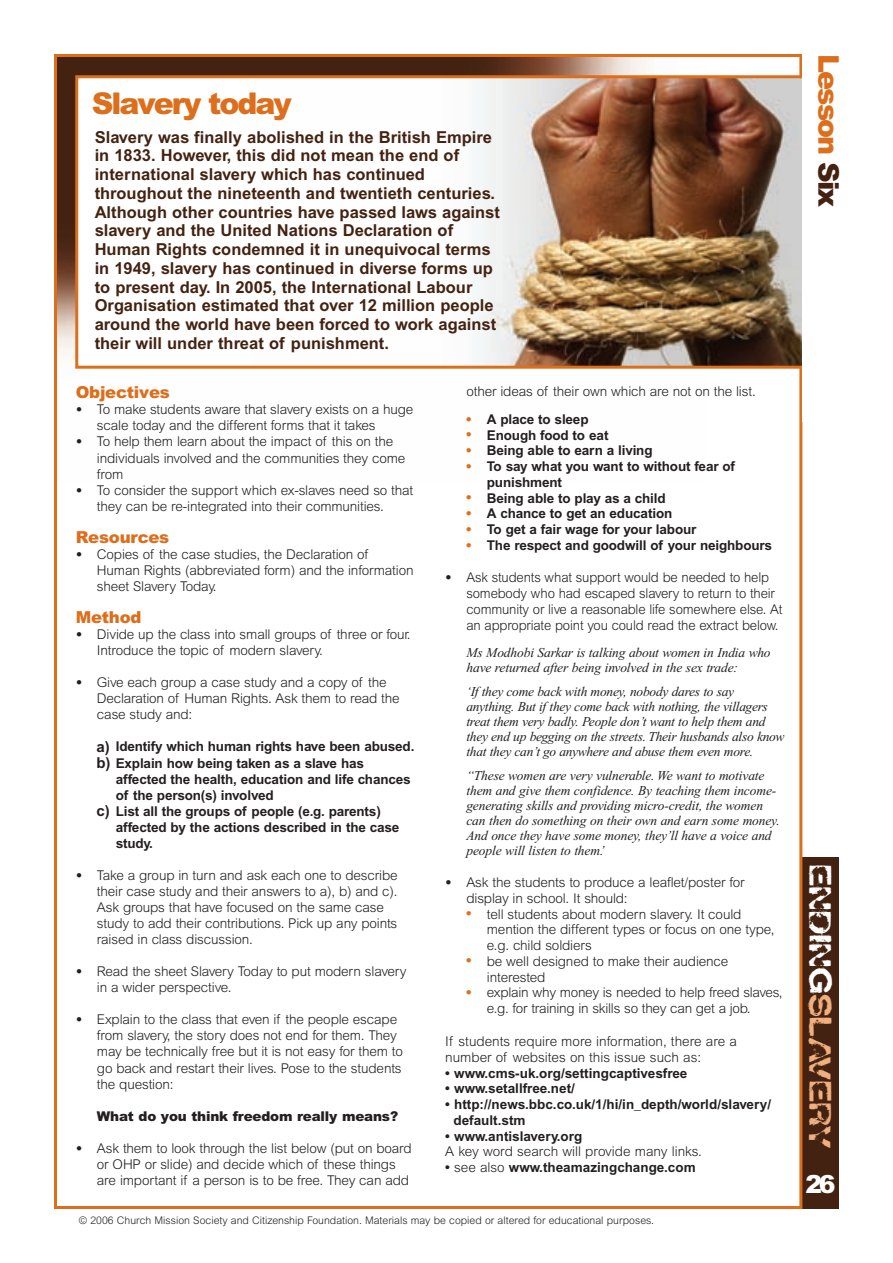
<style>
.page{position:relative;width:893px;height:1263px;background:#fff}
.page>*{position:absolute;margin:0;border:0;box-sizing:border-box;transform-origin:0 0}
.t1{font:30px "Horse Puke";color:#efaf7e;scale:1.23 1}
.t2{font:900 30px "Arial";letter-spacing:-.065em;color:#dd6e1c}
.t3{font:900 28.5px "Arial";letter-spacing:-.065em;color:#dd6e1c}
.t4{font:900 25.05px "Arial";color:#fff}
.t5{font:700 16.5px/18.8px "Arial";color:#421}
.t6{font:900 16.5px "Arial";letter-spacing:-.015em;color:#dd6e1c}
.t7{font:700 15px/16px "Arial";color:#231f20}
.t8{font:300 13.5px/16px "Arial";letter-spacing:-.01em;color:#231f20}
.t9{font:700 13.5px/15.8px "Arial";letter-spacing:-.01em;color:#231f20}
.t10{font:italic 13.5px/15px "Times New Roman";letter-spacing:-.01em;color:#231f20}
.t11{font:900 13.5px "Arial";letter-spacing:-.015em;color:#231f20}
.t12{font:900 13.5px/15.8px "Arial";color:#dd6e1c;text-align:justify}
.t13{font:300 10.5px "Arial";color:#231f20}
.s1{font-weight:900}
.s2{font-weight:300}
.s3{color:#421}
.s4{color:#fff}
</style>
<div class="page">
<div style="left:802px;top:857px;width:37px;height:352px;background:#421"></div>
<img style="left:58px;top:58px;width:591px;height:297px">
<div style="left:77px;top:77px;width:749px;height:290px;background:#fff"></div>
<img style="left:474px;top:79px;width:328px;height:286px">
<div style="left:75px;top:75px;width:753px;height:294px;border:3px solid #dd6e1c"></div>
<div style="left:802px;top:54px;width:54px;height:368px;background:#fff"></div>
<h1 class="t2" style="left:92px;top:86px;width:202px">Slavery today</h1>
<p class="t5" style="left:95px;top:129px;width:407px">Slavery was finally abolished in the British Empire in 1833. However, this did not mean the end of international slavery which has continued throughout the nineteenth and twentieth centuries.<br>Although other countries have passed laws against slavery and the United Nations Declaration of Human Rights condemned it in unequivocal terms in 1949, slavery has continued in diverse forms up to present day. In 2005, the International Labour Organisation estimated that over 12 million people around the world have been forced to work against their will under threat of punishment.</p>
<p class="t6" style="left:76px;top:383px;width:96px">Objectives</p>
<p class="t8" style="left:97px;top:403px;width:318px;text-indent:-21px"><span class="s1">•</span> To make students aware that slavery exists on a huge scale today and the different forms that it takes</p>
<p class="t8" style="left:97px;top:435px;width:310px;text-indent:-21px"><span class="s1">•</span> To help them learn about the impact of this on the individuals involved and the communities they come from</p>
<p class="t8" style="left:97px;top:483px;width:318px;text-indent:-21px"><span class="s1">•</span> To consider the support which ex-slaves need so that they can be re-integrated into their communities.</p>
<p class="t6" style="left:76px;top:527px;width:95px">Resources</p>
<p class="t8" style="left:97px;top:547px;width:318px;text-indent:-21px"><span class="s1">•</span> Copies of the case studies, the Declaration of<br>Human Rights (abbreviated form) and the information sheet Slavery Today.</p>
<p class="t6" style="left:76px;top:608px;width:67px">Method</p>
<p class="t8" style="left:97px;top:628px;width:315px;text-indent:-21px"><span class="s1">•</span> Divide up the class into small groups of three or four.<br>Introduce the topic of modern slavery.</p>
<p class="t8" style="left:97px;top:676px;width:304px;text-indent:-21px"><span class="s1">•</span> Give each group a case study and a copy of the<br>Declaration of Human Rights. Ask them to read the case study and:</p>
<p class="t9" style="left:116px;top:740px;width:300px">Identify which human rights have been abused.<br>Explain how being taken as a slave has affected the health, education and life chances of the person(s) involved<br>List all the groups of people (e.g. parents) affected by the actions described in the case study.</p>
<p class="t8" style="left:97px;top:868px;width:302px;text-indent:-21px"><span class="s1">•</span> Take a group in turn and ask each one to describe their case study and their answers to a), b) and c).<br>Ask groups that have focused on the same case study to add their contributions. Pick up any points raised in class discussion.</p>
<p class="t8" style="left:97px;top:965px;width:311px;text-indent:-21px"><span class="s1">•</span> Read the sheet Slavery Today to put modern slavery in a wider perspective.</p>
<p class="t8" style="left:97px;top:1013px;width:308px;text-indent:-21px"><span class="s1">•</span> Explain to the class that even if the people escape from slavery, the story does not end for them. They may be technically free but it is not easy for them to go back and restart their lives. Pose to the students the question:</p>
<p class="t11" style="left:97px;top:1108px;width:303px">What do you think freedom really means?</p>
<p class="t8" style="left:97px;top:1141px;width:316px;text-indent:-21px"><span class="s1">•</span> Ask them to look through the list below (put on board or OHP or slide) and decide which of these things are important if a person is to be free. They can add</p>
<p class="t8" style="left:466px;top:385px;width:291px">other ideas of their own which are not on the list.</p>
<p class="t9" style="left:487px;top:413px;width:287px">A place to sleep<br>Enough food to eat<br>Being able to earn a living<br>To say what you want to without fear of punishment<br>Being able to play as a child<br>A chance to get an education<br>To get a fair wage for your labour<br>The respect and goodwill of your neighbours</p>
<p class="t8" style="left:466px;top:570px;width:318px;text-indent:-21px"><span class="s1">•</span> Ask students what support would be needed to help somebody who had escaped slavery to return to their community or live a reasonable life somewhere else. At an appropriate point you could read the extract below.</p>
<p class="t10" style="left:466px;top:646px;width:306px">Ms Modhobi Sarkar is talking about women in India who have returned after being involved in the sex trade:</p>
<p class="t10" style="left:466px;top:685px;width:319px">‘If they come back with money, nobody dares to say anything. But if they come back with nothing, the villagers treat them very badly. People don’t want to help them and they end up begging on the streets. Their husbands also know that they can’t go anywhere and abuse them even more.</p>
<p class="t10" style="left:466px;top:769px;width:315px">“These women are very vulnerable. We want to motivate them and give them confidence. By teaching them income&shy;generating skills and providing micro-credit, the women can then do something on their own and earn some money.<br>And once they have some money, they’ll have a voice and people will listen to them.’</p>
<p class="t8" style="left:466px;top:876px;width:280px;text-indent:-21px"><span class="s1">•</span> Ask the students to produce a leaflet/poster for display in school. It should:</p>
<p class="t8" style="left:487px;top:907px;width:297px">tell students about modern slavery. It could mention the different types or focus on one type, e.g. child soldiers<br>be well designed to make their audience interested<br>explain why money is needed to help freed slaves, e.g. for training in skills so they can get a job.</p>
<p class="t12" style="left:465px;top:411px;width:8px">• • • •</p>
<p class="t12" style="left:465px;top:490px;width:8px">• • • •</p>
<p class="t7" style="left:97px;top:740px;width:15px">a) b)</p>
<p class="t7" style="left:97px;top:804px;width:15px">c)</p>
<p class="t12" style="left:465px;top:905px;width:8px">•</p>
<p class="t12" style="left:465px;top:953px;width:8px">•</p>
<p class="t12" style="left:465px;top:984px;width:8px">•</p>
<p class="t8" style="left:445px;top:1035px;width:293px">If students require more information, there are a number of websites on this issue such as:</p>
<p class="t9" style="left:445px;top:1066px;width:244px">• www.cms-uk.org/settingcaptivesfree</p>
<p class="t9" style="left:445px;top:1082px;width:131px">• www.setallfree.net/</p>
<p class="t9" style="left:454px;top:1098px;width:319px;text-indent:-8px">• http://news.bbc.co.uk/1/hi/in_depth/world/slavery/ default.stm</p>
<p class="t9" style="left:445px;top:1129px;width:139px">• www.antislavery.org</p>
<p class="t8" style="left:445px;top:1145px;width:258px">A key word search will provide many links.</p>
<p class="t9" style="left:445px;top:1161px;width:252px">• <span class="s2">see also</span> www.theamazingchange.com</p>
<p class="t13" style="left:79px;top:1216px;width:577px">© 2006 Church Mission Society and Citizenship Foundation. Materials may be copied or altered for educational purposes.</p>
<h2 class="t3" style="left:845px;top:54px;width:155px;rotate:90deg">Lesson <span class="s3">Six</span></h2>
<h1 class="t1" style="left:837px;top:864px;width:232px;rotate:90deg"><span class="s4">ENDING</span>SLAVERY</h1>
<h3 class="t4" style="left:805px;top:1170px;width:31px">26</h3>
</div>
